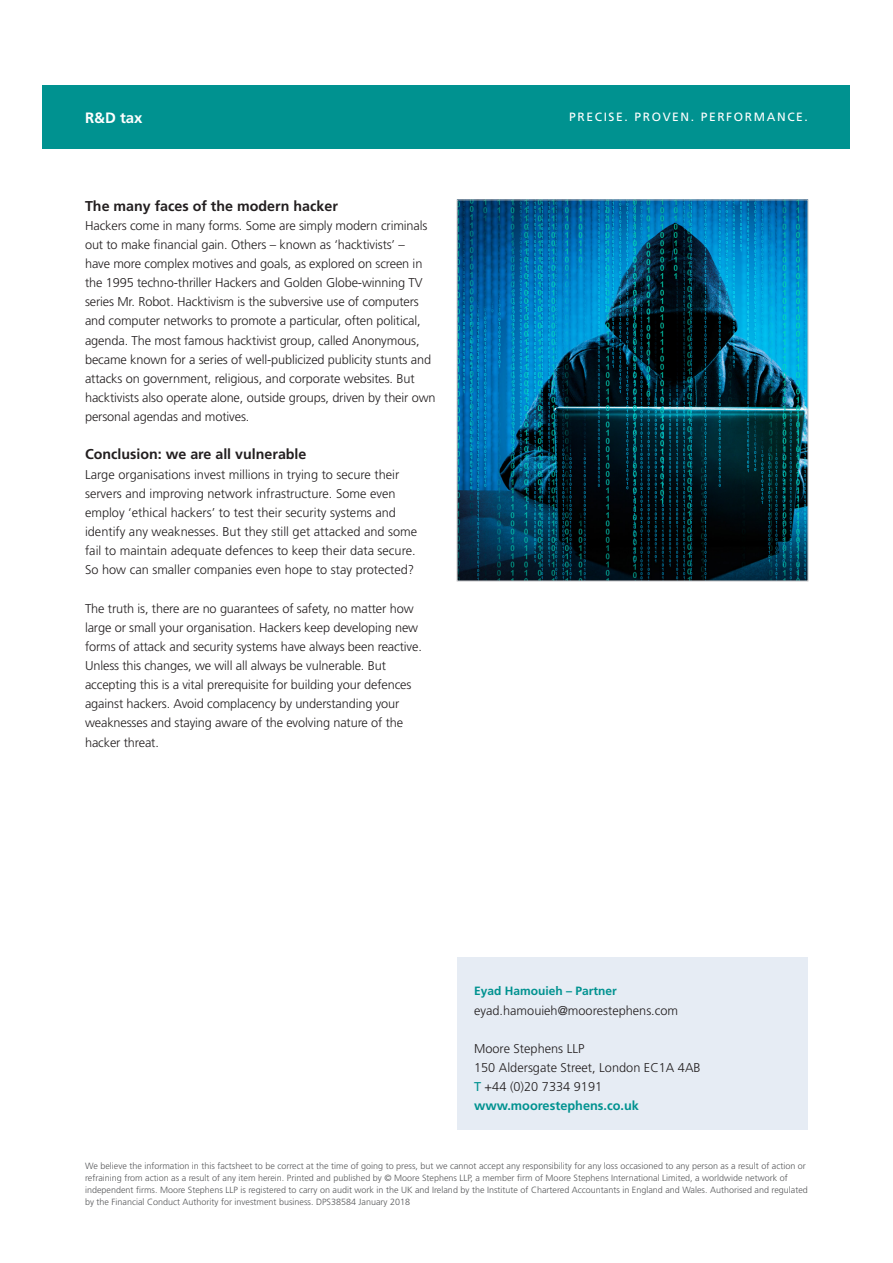
<style>
.page{position:relative;width:893px;height:1263px;background:#fff}
.page>*{position:absolute;margin:0;border:0;box-sizing:border-box;transform-origin:0 0}
.Descriptor{font:700 15px "Frutiger LT Std";color:#fff}
.Subheading_1{font:700 14.25px "Frutiger LT Std";color:#231f20}
.Body_copy{font:300 12.75px/19.2px "Frutiger LT Std";letter-spacing:-.01em;color:#231f20}
.Address{font:300 12.75px/19.2px "Frutiger LT Std";color:#231f20}
.Website{font:700 12.75px "Frutiger LT Std";color:#009290}
.Strapline{font:12px "Frutiger LT Std";letter-spacing:.135em;color:#fff}
.Insert_Name{font:700 12px "Frutiger LT Std";color:#009290}
.Factsheet_Disclaimer{font:300 9px/12px "Frutiger LT Std";color:#57585a}
.s1{font-weight:400;color:#009290}
</style>
<div class="page">
<div style="left:43px;top:85px;width:807px;height:64px;background:#009290"></div>
<div style="left:457px;top:957px;width:351px;height:172px;background:#e6ecf4"></div>
<img style="left:459px;top:202px;width:347px;height:377px">
<p class="Descriptor" style="left:85px;top:109px;width:59px">R&amp;D tax</p>
<p class="Strapline" style="left:569px;top:110px;width:240px">PRECISE. PROVEN. PERFORMANCE.</p>
<p class="Subheading_1" style="left:85px;top:197px;width:254px">The many faces of the modern hacker</p>
<p class="Body_copy" style="left:85px;top:216px;width:352px">Hackers come in many forms. Some are simply modern criminals out to make financial gain. Others – known as ‘hacktivists’ –<br>have more complex motives and goals, as explored on screen in the 1995 techno-thriller Hackers and Golden Globe-winning TV series Mr. Robot. Hacktivism is the subversive use of computers and computer networks to promote a particular, often political, agenda. The most famous hacktivist group, called Anonymous, became known for a series of well-publicized publicity stunts and attacks on government, religious, and corporate websites. But hacktivists also operate alone, outside groups, driven by their own personal agendas and motives.</p>
<p class="Subheading_1" style="left:85px;top:446px;width:223px">Conclusion: we are all vulnerable</p>
<p class="Body_copy" style="left:85px;top:465px;width:334px">Large organisations invest millions in trying to secure their servers and improving network infrastructure. Some even employ ‘ethical hackers’ to test their security systems and identify any weaknesses. But they still get attacked and some fail to maintain adequate defences to keep their data secure.<br>So how can smaller companies even hope to stay protected?</p>
<p class="Body_copy" style="left:85px;top:599px;width:338px">The truth is, there are no guarantees of safety, no matter how large or small your organisation. Hackers keep developing new forms of attack and security systems have always been reactive.<br>Unless this changes, we will all always be vulnerable. But accepting this is a vital prerequisite for building your defences against hackers. Avoid complacency by understanding your weaknesses and staying aware of the evolving nature of the hacker threat.</p>
<p class="Insert_Name" style="left:474px;top:984px;width:144px">Eyad Hamouieh – Partner</p>
<p class="Address" style="left:474px;top:1001px;width:206px">eyad.hamouieh@moorestephens.com</p>
<p class="Address" style="left:474px;top:1039px;width:228px">Moore Stephens LLP<br>150 Aldersgate Street, London EC1A 4AB<br><span class="s1">T</span> +44 (0)20 7334 9191</p>
<p class="Website" style="left:474px;top:1098px;width:166px">www.moorestephens.co.uk</p>
<p class="Factsheet_Disclaimer" style="left:85px;top:1160px;width:724px">We believe the information in this factsheet to be correct at the time of going to press, but we cannot accept any responsibility for any loss occasioned to any person as a result of action or refraining from action as a result of any item herein. Printed and published by © Moore Stephens LLP, a member firm of Moore Stephens International Limited, a worldwide network of independent firms. Moore Stephens LLP is registered to carry on audit work in the UK and Ireland by the Institute of Chartered Accountants in England and Wales. Authorised and regulated by the Financial Conduct Authority for investment business. DPS38584 January 2018</p>
</div>
